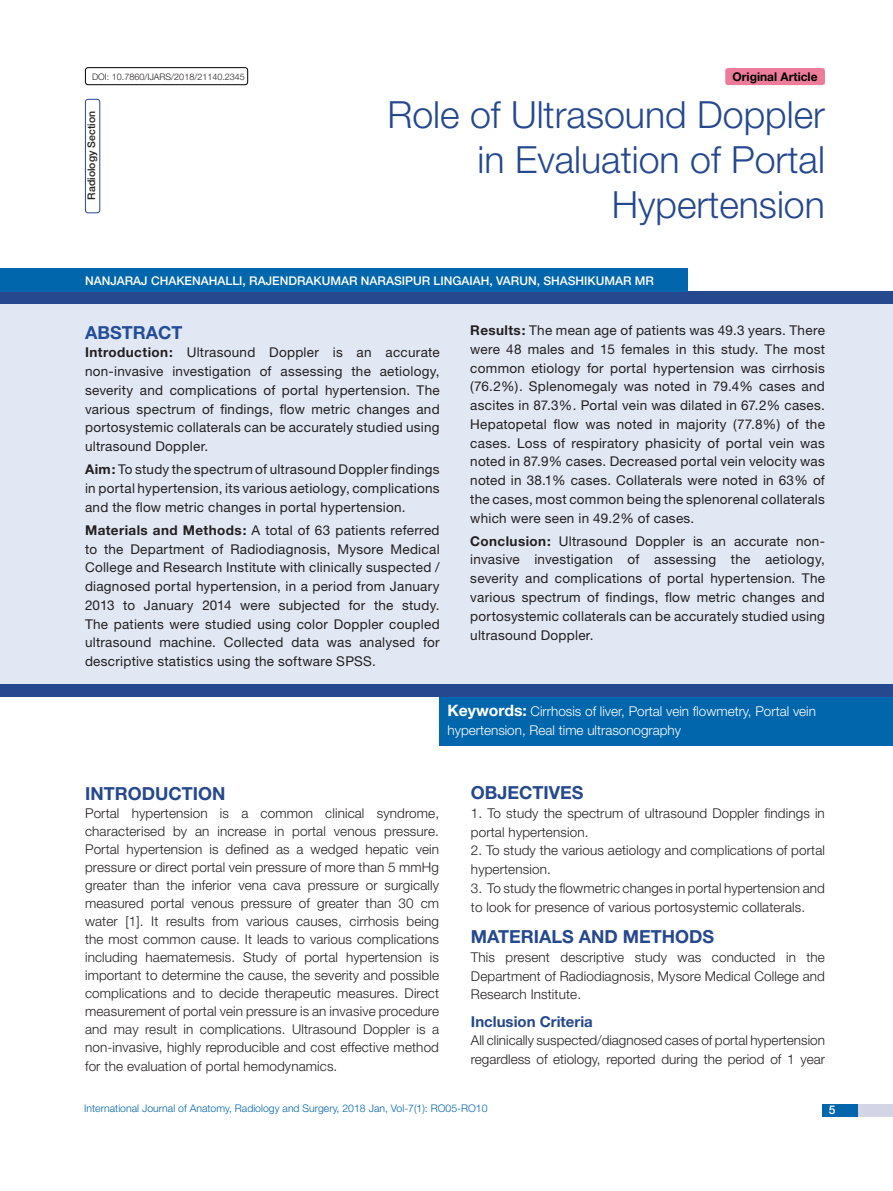
<style>
.page{position:relative;width:893px;height:1191px;background:#fff}
.page>*{position:absolute;margin:0;border:0;box-sizing:border-box;transform-origin:0 0}
.t1{font:300 37.5px/45px "Helvetica Neue";color:#25488e;text-align:right}
.Heading{font:700 18px "Helvetica Neue";color:#25488e}
.t2{font:700 18px "Helvetica Neue";color:#244d99}
.Sub_heading{font:700 15px "Helvetica Neue";color:#25488e}
.Abstract_Text{font:13.5px/18.8px "Helvetica Neue";letter-spacing:.02em;color:#231f20;text-align:justify}
.Body_Text{font:300 13.5px/18px "Helvetica Neue";letter-spacing:.01em;color:#231f20}
.t3{font:300 13.5px/18.8px "Helvetica Neue";color:#fff}
.t4{font:500 12px "Helvetica Neue";color:#fff}
.t5{font:700 12px "Helvetica Neue";color:#000}
.t6{font:300 10.5px "Helvetica Neue";color:#0166ac}
.t7{font:500 10.5px "Helvetica Neue";color:#231f20}
.DOI{font:300 9px "Helvetica Neue";color:#231f20}
.s1{font-weight:700}
.s2{font-weight:700;font-size:15.75px}
</style>
<div class="page">
<div style="left:825px;top:1103px;width:68px;height:13px;background:#d3d5e7"></div>
<div style="left:823px;top:1103px;width:35px;height:13px;background:#0166ac"></div>
<div style="left:725px;top:68px;width:100px;height:17px;background:#ed7c9a;border-radius:3px"></div>
<div style="left:85px;top:67px;width:163px;height:18px;border:1px solid #000;border-radius:3px"></div>
<div style="left:0;top:303px;width:893px;height:382px;background:#e1e8f4"></div>
<div style="left:0;top:292px;width:893px;height:12px;background:#25488e"></div>
<div style="left:439px;top:695px;width:454px;height:50px;background:#0166ac"></div>
<div style="left:85px;top:99px;width:15px;height:114px;border:1px solid #25488e;border-radius:3px"></div>
<div style="left:0;top:268px;width:688px;height:24px;background:#0166ac"></div>
<div style="left:0;top:684px;width:893px;height:12px;background:#25488e"></div>
<p class="DOI" style="left:92px;top:71px;width:154px">DOI: 10.7860/IJARS/2018/21140.2345</p>
<p class="t5" style="left:733px;top:69px;width:87px">Original Article</p>
<p class="t7" style="left:85px;top:199px;width:90px;rotate:-90deg">Radiology Section</p>
<p class="t1" style="left:387px;top:92px;width:439px">Role of Ultrasound Doppler in Evaluation of Portal<br>Hypertension</p>
<p class="t4" style="left:85px;top:273px;width:570px">NANJARAJ CHAKENAHALLI, RAJENDRAKUMAR NARASIPUR LINGAIAH, VARUN, SHASHIKUMAR MR</p>
<p class="t2" style="left:85px;top:321px;width:99px">ABSTRACT</p>
<p class="Abstract_Text" style="left:85px;top:343px;width:356px"><span class="s1">Introduction:</span> Ultrasound Doppler is an accurate non-invasive investigation of assessing the aetiology, severity and complications of portal hypertension. The various spectrum of findings, flow metric changes and portosystemic collaterals can be accurately studied using ultrasound Doppler.</p>
<p class="Abstract_Text" style="left:85px;top:460px;width:356px"><span class="s1">Aim:</span> To study the spectrum of ultrasound Doppler findings in portal hypertension, its various aetiology, complications and the flow metric changes in portal hypertension.</p>
<p class="Abstract_Text" style="left:85px;top:520px;width:356px"><span class="s1">Materials and Methods:</span> A total of 63 patients referred to the Department of Radiodiagnosis, Mysore Medical College and Research Institute with clinically suspected / diagnosed portal hypertension, in a period from January 2013 to January 2014 were subjected for the study.<br>The patients were studied using color Doppler coupled ultrasound machine. Collected data was analysed for descriptive statistics using the software SPSS.</p>
<p class="Abstract_Text" style="left:470px;top:321px;width:356px"><span class="s1">Results:</span> The mean age of patients was 49.3 years. There were 48 males and 15 females in this study. The most common etiology for portal hypertension was cirrhosis (76.2%). Splenomegaly was noted in 79.4% cases and ascites in 87.3%. Portal vein was dilated in 67.2% cases.<br>Hepatopetal flow was noted in majority (77.8%) of the cases. Loss of respiratory phasicity of portal vein was noted in 87.9% cases. Decreased portal vein velocity was noted in 38.1% cases. Collaterals were noted in 63% of the cases, most common being the splenorenal collaterals which were seen in 49.2% of cases.</p>
<p class="Abstract_Text" style="left:470px;top:531px;width:356px"><span class="s1">Conclusion:</span> Ultrasound Doppler is an accurate non&shy;invasive investigation of assessing the aetiology, severity and complications of portal hypertension. The various spectrum of findings, flow metric changes and portosystemic collaterals can be accurately studied using ultrasound Doppler.</p>
<p class="t3" style="left:448px;top:701px;width:370px"><span class="s2">Keywords:</span> Cirrhosis of liver, Portal vein flowmetry, Portal vein hypertension, Real time ultrasonography</p>
<p class="Heading" style="left:85px;top:782px;width:142px">INTRODUCTION</p>
<p class="Body_Text" style="left:85px;top:804px;width:356px;text-align:justify">Portal hypertension is a common clinical syndrome, characterised by an increase in portal venous pressure.<br>Portal hypertension is defined as a wedged hepatic vein pressure or direct portal vein pressure of more than 5 mmHg greater than the inferior vena cava pressure or surgically measured portal venous pressure of greater than 30 cm water [1]. It results from various causes, cirrhosis being the most common cause. It leads to various complications including haematemesis. Study of portal hypertension is important to determine the cause, the severity and possible complications and to decide therapeutic measures. Direct measurement of portal vein pressure is an invasive procedure and may result in complications. Ultrasound Doppler is a non-invasive, highly reproducible and cost effective method for the evaluation of portal hemodynamics.</p>
<p class="Heading" style="left:471px;top:781px;width:114px">OBJECTIVES</p>
<p class="Body_Text" style="left:471px;top:803px;width:355px;line-height:18.8px">1. To study the spectrum of ultrasound Doppler findings in portal hypertension.</p>
<p class="Body_Text" style="left:471px;top:841px;width:355px;line-height:18.8px">2. To study the various aetiology and complications of portal hypertension.</p>
<p class="Body_Text" style="left:471px;top:878px;width:355px;line-height:18.8px">3. To study the flowmetric changes in portal hypertension and to look for presence of various portosystemic collaterals.</p>
<p class="Heading" style="left:471px;top:925px;width:245px">MATERIALS AND METHODS</p>
<p class="Body_Text" style="left:471px;top:947px;width:355px;line-height:18.8px;text-align:justify">This present descriptive study was conducted in the Department of Radiodiagnosis, Mysore Medical College and Research Institute.</p>
<p class="Sub_heading" style="left:471px;top:1012px;width:123px">Inclusion Criteria</p>
<p class="Body_Text" style="left:471px;top:1031px;width:355px;line-height:18.8px">All clinically suspected/diagnosed cases of portal hypertension regardless of etiology, reported during the period of 1 year</p>
<p class="t6" style="left:84px;top:1101px;width:405px">International Journal of Anatomy, Radiology and Surgery, 2018 Jan, Vol-7(1): RO05-RO10</p>
<p class="t4" style="left:829px;top:1102px;width:8px">5</p>
</div>
